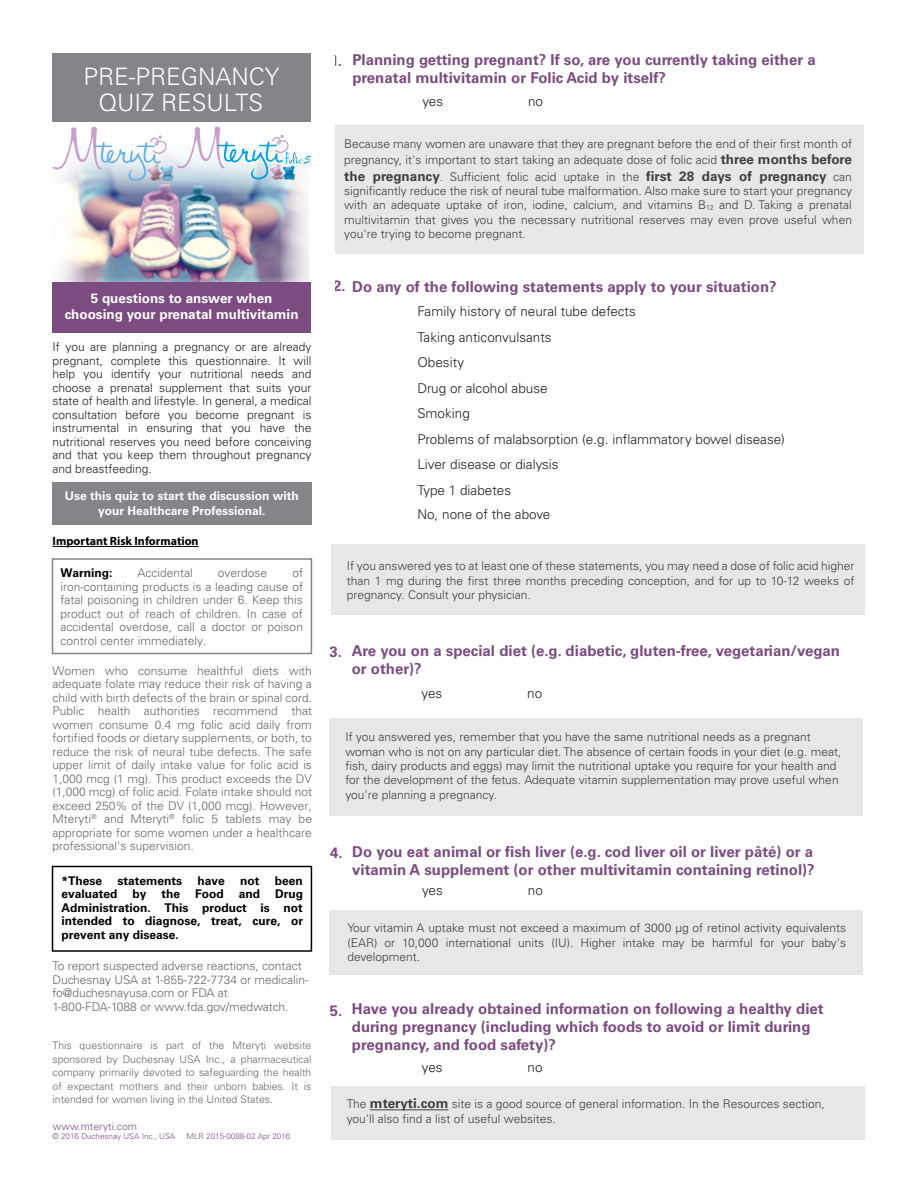
<style>
.page{position:relative;width:918px;height:1188px;background:#fff}
.page>*{position:absolute;margin:0;border:0;box-sizing:border-box;transform-origin:0 0}
.t1{font:300 24px "Univers";color:#fff}
.t2{font:700 15px/18px "Univers";color:#7b4c80}
.t3{font:300 13.5px/25.5px "Univers";color:#231f20}
.t4{font:700 13.5px "Univers";color:#404041}
.t5{font:700 13.5px/16.5px "Univers";color:#fff;text-align:center}
.t6{font:300 12px/14.4px "Univers";color:#404041}
.t7{font:300 12px/13.5px "Univers";color:#676767;text-align:justify}
.t8{font:300 12px/13.5px "Univers";color:#231f20;text-align:justify}
.t9{font:700 12px/13.5px "Univers";color:#000;text-align:justify}
.t10{font:700 12px/15px "Univers";color:#fff;text-align:center}
.t11{font:700 12px "Myriad Pro";color:#000}
.t12{font:300 10.5px/13.5px "Univers";color:#676767;text-align:justify}
.t13{font:300 10.35px "Univers";color:#7b4c80}
.t14{font:300 8.1px "Univers";color:#7b4c80}
.s1{font-weight:700;font-size:13.5px}
.s2{font-weight:300;font-size:12px}
</style>
<div class="page">
<div style="left:329px;top:719px;width:534px;height:97px;background:#e6e7e8"></div>
<div style="left:329px;top:911px;width:534px;height:64px;background:#e6e7e8"></div>
<div style="left:331px;top:544px;width:534px;height:71px;background:#e6e7e8"></div>
<div style="left:331px;top:1086px;width:534px;height:53px;background:#e6e7e8"></div>
<hr style="left:370px;top:1109px;width:78px;height:1px;background:#404041">
<div style="left:330px;top:125px;width:534px;height:129px;background:#e6e7e8"></div>
<img style="left:86px;top:194px;width:193px;height:82px">
<svg style="left:86px;top:152px;width:193px;height:42px;background:#96aac5"></svg>
<svg style="left:86px;top:276px;width:193px;height:7px"></svg>
<svg style="left:52px;top:181px;width:34px;height:102px"></svg>
<svg style="left:279px;top:125px;width:56px;height:158px"></svg>
<div style="left:52px;top:283px;width:259px;height:50px;background:#7b4c80"></div>
<div style="left:52px;top:53px;width:259px;height:69px;background:#848489"></div>
<div style="left:52px;top:558px;width:260px;height:96px;border:2px solid #848489"></div>
<div style="left:52px;top:866px;width:260px;height:86px;border:2px solid #000"></div>
<div style="left:52px;top:482px;width:259px;height:43px;background:#848489"></div>
<hr style="left:53px;top:546px;width:146px;height:1px;background:#000">
<img style="left:261px;top:179px;width:43px;height:11px">
<svg style="left:176px;top:126px;width:135px;height:53px"></svg>
<svg style="left:52px;top:127px;width:116px;height:54px"></svg>
<img style="left:148px;top:165px;width:25px;height:16px">
<img style="left:148px;top:176px;width:22px;height:5px">
<h1 class="t1" style="left:83px;top:62px;width:198px">PRE-PREGNANCY</h1>
<h1 class="t1" style="left:98px;top:88px;width:166px">QUIZ RESULTS</h1>
<p class="t5" style="left:65px;top:290px;width:235px">5 questions to answer when choosing your prenatal multivitamin</p>
<p class="t8" style="left:52px;top:340px;width:260px">If you are planning a pregnancy or are already pregnant, complete this questionnaire. It will help you identify your nutritional needs and choose a prenatal supplement that suits your state of health and lifestyle. In general, a medical consultation before you become pregnant is instrumental in ensuring that you have the nutritional reserves you need before conceiving and that you keep them throughout pregnancy and breastfeeding.</p>
<p class="t10" style="left:65px;top:489px;width:236px">Use this quiz to start the discussion with your Healthcare Professional.</p>
<p class="t11" style="left:53px;top:533px;width:148px">Important Risk Information</p>
<p class="t7" style="left:60px;top:566px;width:244px;text-indent:232px">of iron-containing products is a leading cause of fatal poisoning in children under 6. Keep this product out of reach of children. In case of accidental overdose, call a doctor or poison control center immediately.</p>
<p class="t9" style="left:60px;top:566px;width:54px">Warning:</p>
<p class="t7" style="left:138px;top:566px;width:57px">Accidental</p>
<p class="t7" style="left:218px;top:566px;width:51px">overdose</p>
<p class="t7" style="left:52px;top:664px;width:261px">Women who consume healthful diets with adequate folate may reduce their risk of having a child with birth defects of the brain or spinal cord.<br>Public health authorities recommend that women consume 0.4 mg folic acid daily from fortified foods or dietary supplements, or both, to reduce the risk of neural tube defects. The safe upper limit of daily intake value for folic acid is 1,000 mcg (1 mg). This product exceeds the DV (1,000 mcg) of folic acid. Folate intake should not exceed 250% of the DV (1,000 mcg). However, Mteryti<sup>®</sup> and Mteryti<sup>®</sup> folic 5 tablets may be appropriate for some women under a healthcare professional's supervision.</p>
<p class="t9" style="left:62px;top:874px;width:42px">*These</p>
<p class="t9" style="left:118px;top:874px;width:66px">statements</p>
<p class="t9" style="left:198px;top:874px;width:29px">have</p>
<p class="t9" style="left:240px;top:874px;width:21px">not</p>
<p class="t9" style="left:62px;top:874px;width:243px;text-indent:213px">been evaluated by the Food and Drug Administration. This product is not intended to diagnose, treat, cure, or prevent any disease.</p>
<p class="t7" style="left:52px;top:959px;width:258px;text-align:left">To report suspected adverse reactions, contact Duchesnay USA at 1-855-722-7734 or medicalin&shy;fo@duchesnayusa.com or FDA at 1-800-FDA-1088 or www.fda.gov/medwatch.</p>
<p class="t12" style="left:52px;top:1039px;width:260px">This questionnaire is part of the Mteryti website sponsored by Duchesnay USA Inc., a pharmaceutical company primarily devoted to safeguarding the health of expectant mothers and their unborn babies. It is intended for women living in the United States.</p>
<p class="t13" style="left:53px;top:1120px;width:86px">www.mteryti.com</p>
<p class="t14" style="left:52px;top:1132px;width:124px">© 2016 Duchesnay USA Inc., USA</p>
<p class="t14" style="left:187px;top:1132px;width:105px">MLR 2015-0088-02 Apr 2016</p>
<p class="t2" style="left:330px;top:51px;width:13px">1.</p>
<p class="t2" style="left:352px;top:51px;width:465px">Planning getting pregnant? If so, are you currently taking either a prenatal multivitamin or Folic Acid by itself?</p>
<p class="t3" style="left:422px;top:88px;width:22px">yes</p>
<p class="t3" style="left:528px;top:88px;width:17px">no</p>
<p class="t6" style="left:344px;top:136px;width:509px;line-height:16.2px">Because many women are unaware that they are pregnant before the end of their first month of pregnancy, it's important to start taking an adequate dose of folic acid <span class="s1">three months before</span></p>
<p class="t4" style="left:344px;top:168px;width:509px">the pregnancy<span class="s2">. Sufficient folic acid uptake in the</span> first 28 days of pregnancy <span class="s2">can</span></p>
<p class="t6" style="left:344px;top:184px;width:509px;text-align:justify">significantly reduce the risk of neural tube malformation. Also make sure to start your pregnancy with an adequate uptake of iron, iodine, calcium, and vitamins B<sub>12</sub> and D. Taking a prenatal multivitamin that gives you the necessary nutritional reserves may even prove useful when you're trying to become pregnant.</p>
<p class="t2" style="left:333px;top:278px;width:445px">2. Do any of the following statements apply to your situation?</p>
<p class="t3" style="left:417px;top:299px;width:369px">Family history of neural tube defects<br>Taking anticonvulsants<br>Obesity<br>Drug or alcohol abuse<br>Smoking<br>Problems of malabsorption (e.g. inflammatory bowel disease)<br>Liver disease or dialysis<br>Type 1 diabetes</p>
<p class="t3" style="left:417px;top:501px;width:135px">No, none of the above</p>
<p class="t6" style="left:347px;top:559px;width:509px;text-align:justify">If you answered yes to at least one of these statements, you may need a dose of folic acid higher than 1 mg during the first three months preceding conception, and for up to 10-12 weeks of pregnancy. Consult your physician.</p>
<p class="t2" style="left:330px;top:643px;width:14px">3.</p>
<p class="t2" style="left:352px;top:642px;width:490px">Are you on a special diet (e.g. diabetic, gluten-free, vegetarian/vegan or other)?</p>
<p class="t3" style="left:422px;top:681px;width:22px">yes</p>
<p class="t3" style="left:527px;top:681px;width:17px">no</p>
<p class="t6" style="left:345px;top:730px;width:498px">If you answered yes, remember that you have the same nutritional needs as a pregnant woman who is not on any particular diet. The absence of certain foods in your diet (e.g. meat, fish, dairy products and eggs) may limit the nutritional uptake you require for your health and for the development of the fetus. Adequate vitamin supplementation may prove useful when you're planning a pregnancy.</p>
<p class="t2" style="left:330px;top:843px;width:486px;text-align:right">4. Do you eat animal or fish liver (e.g. cod liver oil or liver pâté) or a vitamin A supplement (or other multivitamin containing retinol)?</p>
<p class="t3" style="left:422px;top:877px;width:22px">yes</p>
<p class="t3" style="left:528px;top:877px;width:17px">no</p>
<p class="t6" style="left:347px;top:921px;width:500px;text-align:justify">Your vitamin A uptake must not exceed a maximum of 3000 µg of retinol activity equivalents (EAR) or 10,000 international units (IU). Higher intake may be harmful for your baby's development.</p>
<p class="t2" style="left:330px;top:1002px;width:14px">5.</p>
<p class="t2" style="left:352px;top:999px;width:473px">Have you already obtained information on following a healthy diet during pregnancy (including which foods to avoid or limit during pregnancy, and food safety)?</p>
<p class="t3" style="left:422px;top:1055px;width:22px">yes</p>
<p class="t3" style="left:528px;top:1055px;width:17px">no</p>
<p class="t6" style="left:347px;top:1097px;width:479px">The <span class="s1">mteryti.com</span> site is a good source of general information. In the Resources section, you'll also find a list of useful websites.</p>
</div>
